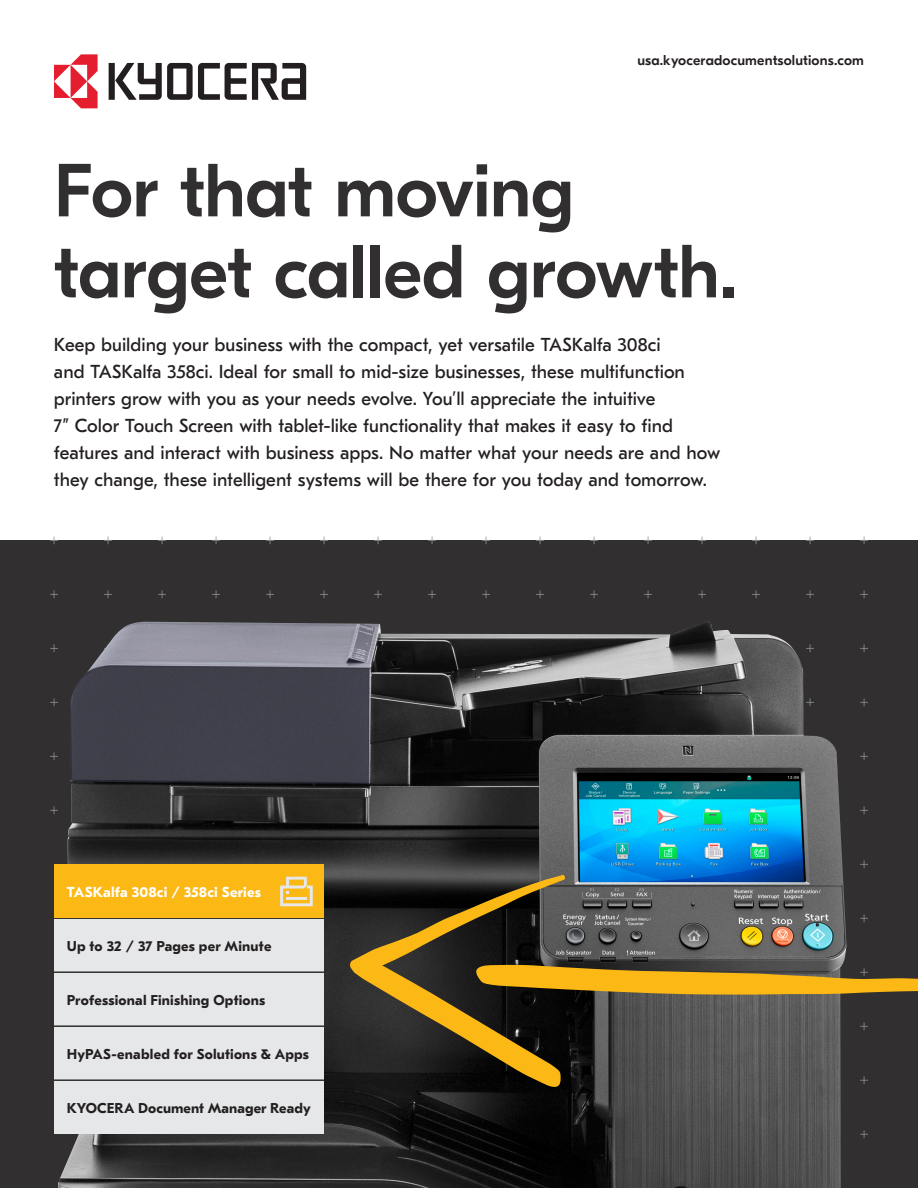
<style>
.page{position:relative;width:918px;height:1188px;background:#fff}
.page>*{position:absolute;margin:0;border:0;box-sizing:border-box;transform-origin:0 0}
.KYO_01_Title{font:500 75px/81px "GT Eesti Pro Display";letter-spacing:-.01em;color:#312f30}
.KYO_03_Subtitle_Regu{font:18.75px/27px "GT Eesti Pro Text";color:#231f20}
.KYO_04_Cover_URL{font:700 14.4px "GT Eesti Pro Text";letter-spacing:.01em;color:#fff}
.KYO_04_Cover_URL-2{font:700 14.25px "GT Eesti Pro Text";letter-spacing:.015em;color:#231f20}
.KYO_04_Cover_URL-3{font:500 14.25px "GT Eesti Pro Display";letter-spacing:.01em;color:#231f20}
</style>
<div class="page">
<div style="left:0;top:540px;width:918px;height:648px;background:#312f30"></div>
<svg style="left:860px;top:806px;width:8px;height:8px"></svg>
<svg style="left:860px;top:860px;width:8px;height:8px"></svg>
<svg style="left:860px;top:914px;width:8px;height:8px"></svg>
<svg style="left:860px;top:1022px;width:8px;height:8px"></svg>
<svg style="left:860px;top:1076px;width:8px;height:8px"></svg>
<svg style="left:860px;top:1130px;width:8px;height:8px"></svg>
<svg style="left:50px;top:806px;width:8px;height:8px"></svg>
<svg style="left:644px;top:536px;width:8px;height:8px"></svg>
<svg style="left:698px;top:536px;width:8px;height:8px"></svg>
<svg style="left:752px;top:536px;width:8px;height:8px"></svg>
<svg style="left:806px;top:536px;width:8px;height:8px"></svg>
<svg style="left:860px;top:536px;width:8px;height:8px"></svg>
<svg style="left:644px;top:590px;width:8px;height:8px"></svg>
<svg style="left:698px;top:590px;width:8px;height:8px"></svg>
<svg style="left:752px;top:590px;width:8px;height:8px"></svg>
<svg style="left:806px;top:590px;width:8px;height:8px"></svg>
<svg style="left:860px;top:590px;width:8px;height:8px"></svg>
<svg style="left:860px;top:644px;width:8px;height:8px"></svg>
<svg style="left:860px;top:698px;width:8px;height:8px"></svg>
<svg style="left:860px;top:752px;width:8px;height:8px"></svg>
<svg style="left:50px;top:536px;width:8px;height:8px"></svg>
<svg style="left:104px;top:536px;width:8px;height:8px"></svg>
<svg style="left:158px;top:536px;width:8px;height:8px"></svg>
<svg style="left:212px;top:536px;width:8px;height:8px"></svg>
<svg style="left:266px;top:536px;width:8px;height:8px"></svg>
<svg style="left:320px;top:536px;width:8px;height:8px"></svg>
<svg style="left:374px;top:536px;width:8px;height:8px"></svg>
<svg style="left:428px;top:536px;width:8px;height:8px"></svg>
<svg style="left:482px;top:536px;width:8px;height:8px"></svg>
<svg style="left:536px;top:536px;width:8px;height:8px"></svg>
<svg style="left:590px;top:536px;width:8px;height:8px"></svg>
<svg style="left:50px;top:590px;width:8px;height:8px"></svg>
<svg style="left:104px;top:590px;width:8px;height:8px"></svg>
<svg style="left:158px;top:590px;width:8px;height:8px"></svg>
<svg style="left:212px;top:590px;width:8px;height:8px"></svg>
<svg style="left:266px;top:590px;width:8px;height:8px"></svg>
<svg style="left:320px;top:590px;width:8px;height:8px"></svg>
<svg style="left:374px;top:590px;width:8px;height:8px"></svg>
<svg style="left:428px;top:590px;width:8px;height:8px"></svg>
<svg style="left:482px;top:590px;width:8px;height:8px"></svg>
<svg style="left:536px;top:590px;width:8px;height:8px"></svg>
<svg style="left:590px;top:590px;width:8px;height:8px"></svg>
<svg style="left:50px;top:644px;width:8px;height:8px"></svg>
<svg style="left:50px;top:698px;width:8px;height:8px"></svg>
<svg style="left:50px;top:752px;width:8px;height:8px"></svg>
<img style="left:58px;top:621px;width:789px;height:567px">
<svg style="left:109px;top:63px;width:197px;height:37px"></svg>
<svg style="left:54px;top:54px;width:44px;height:54px"></svg>
<div style="left:54px;top:1080px;width:270px;height:54px;background:#e6e7e9"></div>
<div style="left:54px;top:1026px;width:270px;height:54px;background:#e6e7e9"></div>
<div style="left:54px;top:972px;width:270px;height:54px;background:#e6e7e9"></div>
<div style="left:54px;top:918px;width:270px;height:54px;background:#e6e7e9"></div>
<hr style="left:54px;top:917px;width:270px;height:2px;background:#312f30">
<hr style="left:54px;top:971px;width:270px;height:2px;background:#312f30">
<hr style="left:54px;top:1025px;width:270px;height:2px;background:#312f30">
<hr style="left:54px;top:1079px;width:270px;height:2px;background:#312f30">
<svg style="left:565px;top:965px;width:353px;height:30px"></svg>
<svg style="left:350px;top:875px;width:215px;height:212px"></svg>
<div style="left:54px;top:864px;width:270px;height:54px;background:#fcb814"></div>
<svg style="left:280px;top:877px;width:33px;height:29px"></svg>
<p class="KYO_04_Cover_URL-3" style="left:637px;top:52px;width:228px">usa.kyoceradocumentsolutions.com</p>
<p class="KYO_01_Title" style="left:54px;top:152px;width:685px">For that moving target called growth.</p>
<p class="KYO_03_Subtitle_Regu" style="left:54px;top:332px;width:668px">Keep building your business with the compact, yet versatile TASKalfa 308ci<br>and TASKalfa 358ci. Ideal for small to mid-size businesses, these multifunction printers grow with you as your needs evolve. You’ll appreciate the intuitive<br>7” Color Touch Screen with tablet-like functionality that makes it easy to find features and interact with business apps. No matter what your needs are and how they change, these intelligent systems will be there for you today and tomorrow.</p>
<p class="KYO_04_Cover_URL" style="left:67px;top:884px;width:196px">TASKalfa 308ci / 358ci Series</p>
<p class="KYO_04_Cover_URL-2" style="left:67px;top:938px;width:206px">Up to 32 / 37 Pages per Minute</p>
<p class="KYO_04_Cover_URL-2" style="left:67px;top:992px;width:200px">Professional Finishing Options</p>
<p class="KYO_04_Cover_URL-2" style="left:67px;top:1046px;width:244px">HyPAS-enabled for Solutions &amp; Apps</p>
<p class="KYO_04_Cover_URL-2" style="left:67px;top:1100px;width:245px">KYOCERA Document Manager Ready</p>
</div>
